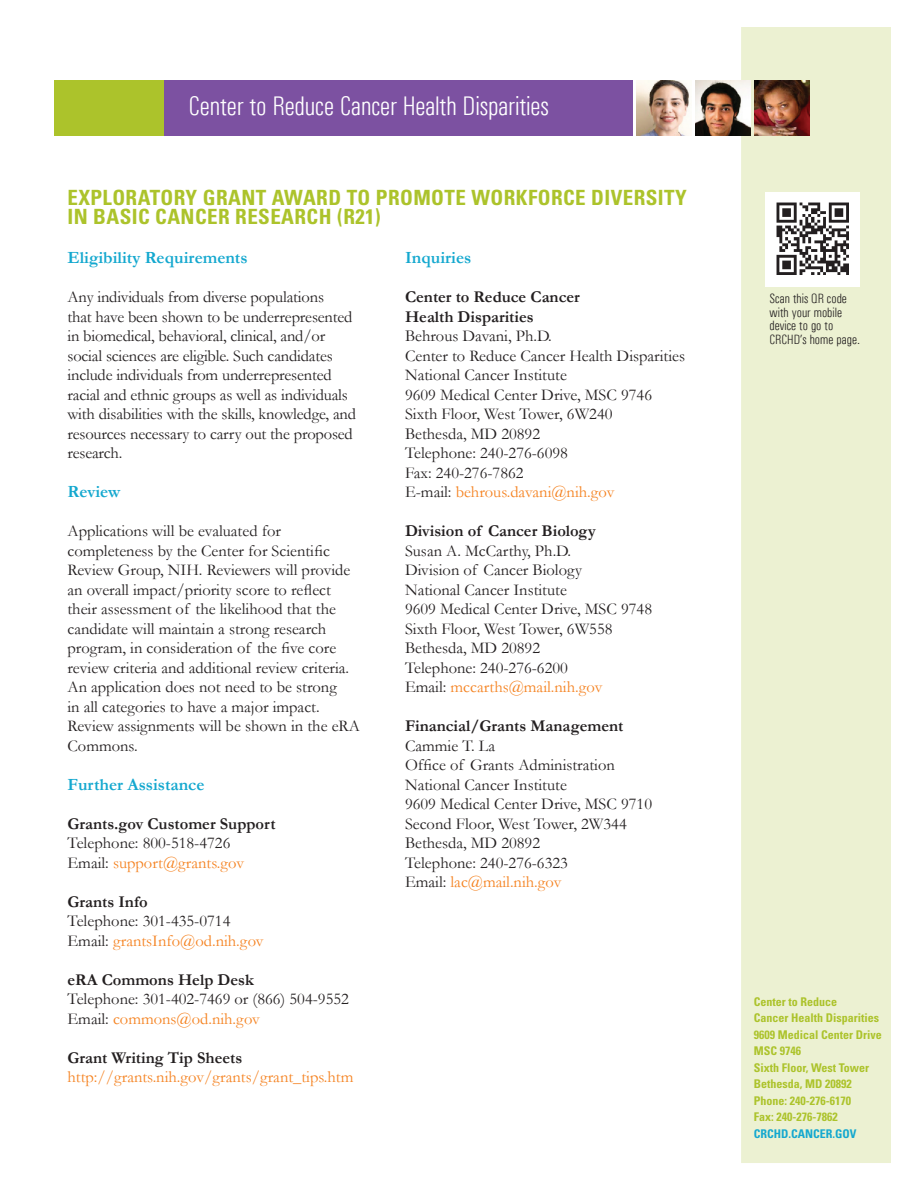
<style>
.page{position:relative;width:918px;height:1188px;background:#fff}
.page>*{position:absolute;margin:0;border:0;box-sizing:border-box;transform-origin:0 0}
.t1{font:300 condensed 27px "Univers";letter-spacing:-.005em;color:#fff}
.t2{font:700 condensed 21px/19.5px "Univers LT Std";letter-spacing:.02em;color:#acc32b}
.t3{font:700 17.25px "Garamond";color:#14a8cf}
.Body1{font:16.5px/19.5px "Garamond";color:#231f20}
.Body1_NoSpaceAfter{font:16.5px/19.5px "Garamond";color:#231f20}
.Body1_NoSpaceAfter-2{font:16.5px "Garamond";color:#f58220}
.Body1_NoSpaceAfter-3{font:700 16.5px/19.5px "Garamond";color:#231f20}
.t4{font:300 condensed 13.5px/13.5px "Univers";color:#231f20}
.t5{font:700 condensed 12px/16.5px "Univers LT Std";color:#acc32b}
.t6{font:700 condensed 12px "Univers LT Std";color:#14a8cf}
.s1{color:#231f20}
</style>
<div class="page">
<div style="left:155px;top:81px;width:478px;height:55px;background:#7c51a1"></div>
<div style="left:741px;top:27px;width:150px;height:1136px;background:#ecf1d2"></div>
<div style="left:54px;top:81px;width:109px;height:55px;background:#acc32b"></div>
<img style="left:755px;top:81px;width:55px;height:55px">
<img style="left:696px;top:81px;width:55px;height:55px">
<img style="left:637px;top:81px;width:53px;height:55px">
<img style="left:766px;top:192px;width:94px;height:94px">
<p class="t1" style="left:189px;top:90px;width:362px">Center to Reduce Cancer Health Disparities</p>
<h1 class="t2" style="left:68px;top:187px;width:621px">EXPLORATORY GRANT AWARD TO PROMOTE WORKFORCE DIVERSITY<br>IN BASIC CANCER RESEARCH (R21)</h1>
<h2 class="t3" style="left:68px;top:246px;width:182px">Eligibility Requirements</h2>
<p class="Body1" style="left:68px;top:287px;width:290px">Any individuals from diverse populations<br>that have been shown to be underrepresented in biomedical, behavioral, clinical, and/or social sciences are eligible. Such candidates include individuals from underrepresented racial and ethnic groups as well as individuals with disabilities with the skills, knowledge, and resources necessary to carry out the proposed research.</p>
<h2 class="t3" style="left:68px;top:480px;width:55px">Review</h2>
<p class="Body1" style="left:68px;top:521px;width:294px">Applications will be evaluated for completeness by the Center for Scientific Review Group, NIH. Reviewers will provide an overall impact/priority score to reflect their assessment of the likelihood that the candidate will maintain a strong research program, in consideration of the five core review criteria and additional review criteria.<br>An application does not need to be strong<br>in all categories to have a major impact.<br>Review assignments will be shown in the eRA Commons.</p>
<h2 class="t3" style="left:68px;top:773px;width:138px">Further Assistance</h2>
<p class="Body1_NoSpaceAfter-3" style="left:68px;top:814px;width:210px">Grants.gov Customer Support</p>
<p class="Body1_NoSpaceAfter" style="left:68px;top:833px;width:164px">Telephone: 800-518-4726</p>
<p class="Body1_NoSpaceAfter-2" style="left:68px;top:851px;width:178px"><span class="s1">Email:</span> support@grants.gov</p>
<p class="Body1_NoSpaceAfter-3" style="left:68px;top:892px;width:82px">Grants Info</p>
<p class="Body1_NoSpaceAfter" style="left:68px;top:911px;width:164px">Telephone: 301-435-0714</p>
<p class="Body1_NoSpaceAfter-2" style="left:68px;top:929px;width:198px"><span class="s1">Email:</span> grantsInfo@od.nih.gov</p>
<p class="Body1_NoSpaceAfter-3" style="left:68px;top:970px;width:188px">eRA Commons Help Desk</p>
<p class="Body1_NoSpaceAfter" style="left:68px;top:989px;width:283px">Telephone: 301-402-7469 or (866) 504-9552</p>
<p class="Body1_NoSpaceAfter-2" style="left:68px;top:1007px;width:194px"><span class="s1">Email:</span> commons@od.nih.gov</p>
<p class="Body1_NoSpaceAfter-3" style="left:68px;top:1048px;width:176px">Grant Writing Tip Sheets</p>
<p class="Body1_NoSpaceAfter-2" style="left:68px;top:1066px;width:287px">http://grants.nih.gov/grants/grant_tips.htm</p>
<h2 class="t3" style="left:405px;top:246px;width:68px">Inquiries</h2>
<p class="Body1_NoSpaceAfter-3" style="left:405px;top:287px;width:176px">Center to Reduce Cancer<br>Health Disparities</p>
<p class="Body1_NoSpaceAfter" style="left:405px;top:326px;width:148px">Behrous Davani, Ph.D.</p>
<p class="Body1_NoSpaceAfter" style="left:405px;top:345px;width:282px">Center to Reduce Cancer Health Disparities<br>National Cancer Institute</p>
<p class="Body1_NoSpaceAfter" style="left:405px;top:384px;width:249px">9609 Medical Center Drive, MSC 9746</p>
<p class="Body1_NoSpaceAfter" style="left:405px;top:404px;width:209px">Sixth Floor, West Tower, 6W240<br>Bethesda, MD 20892</p>
<p class="Body1_NoSpaceAfter" style="left:405px;top:443px;width:164px">Telephone: 240-276-6098</p>
<p class="Body1_NoSpaceAfter" style="left:405px;top:462px;width:120px">Fax: 240-276-7862</p>
<p class="Body1_NoSpaceAfter-2" style="left:405px;top:481px;width:211px"><span class="s1">E-mail:</span> behrous.davani@nih.gov</p>
<p class="Body1_NoSpaceAfter-3" style="left:405px;top:521px;width:192px">Division of Cancer Biology</p>
<p class="Body1_NoSpaceAfter" style="left:405px;top:540px;width:168px">Susan A. McCarthy, Ph.D.</p>
<p class="Body1_NoSpaceAfter" style="left:405px;top:560px;width:178px">Division of Cancer Biology</p>
<p class="Body1_NoSpaceAfter" style="left:405px;top:579px;width:163px">National Cancer Institute</p>
<p class="Body1_NoSpaceAfter" style="left:405px;top:599px;width:249px">9609 Medical Center Drive, MSC 9748</p>
<p class="Body1_NoSpaceAfter" style="left:405px;top:618px;width:209px">Sixth Floor, West Tower, 6W558<br>Bethesda, MD 20892</p>
<p class="Body1_NoSpaceAfter" style="left:405px;top:657px;width:164px">Telephone: 240-276-6200</p>
<p class="Body1_NoSpaceAfter-2" style="left:405px;top:676px;width:199px"><span class="s1">Email:</span> mccarths@mail.nih.gov</p>
<p class="Body1_NoSpaceAfter-3" style="left:405px;top:716px;width:220px">Financial/Grants Management</p>
<p class="Body1_NoSpaceAfter" style="left:405px;top:735px;width:92px">Cammie T. La</p>
<p class="Body1_NoSpaceAfter" style="left:405px;top:755px;width:211px">Office of Grants Administration</p>
<p class="Body1_NoSpaceAfter" style="left:405px;top:774px;width:163px">National Cancer Institute</p>
<p class="Body1_NoSpaceAfter" style="left:405px;top:794px;width:249px">9609 Medical Center Drive, MSC 9710</p>
<p class="Body1_NoSpaceAfter" style="left:405px;top:813px;width:223px">Second Floor, West Tower, 2W344<br>Bethesda, MD 20892</p>
<p class="Body1_NoSpaceAfter" style="left:405px;top:852px;width:164px">Telephone: 240-276-6323</p>
<p class="Body1_NoSpaceAfter-2" style="left:405px;top:871px;width:158px"><span class="s1">Email:</span> lac@mail.nih.gov</p>
<p class="t4" style="left:770px;top:292px;width:92px">Scan this QR code with your mobile device to go to<br>CRCHD’s home page.</p>
<p class="t5" style="left:754px;top:993px;width:127px">Center to Reduce<br>Cancer Health Disparities</p>
<p class="t5" style="left:754px;top:1026px;width:129px">9609 Medical Center Drive</p>
<p class="t5" style="left:754px;top:1042px;width:49px">MSC 9746</p>
<p class="t5" style="left:754px;top:1059px;width:117px">Sixth Floor, West Tower</p>
<p class="t5" style="left:754px;top:1075px;width:99px">Bethesda, MD 20892</p>
<p class="t5" style="left:754px;top:1092px;width:99px">Phone: 240-276-6170</p>
<p class="t5" style="left:754px;top:1108px;width:85px">Fax: 240-276-7862</p>
<p class="t6" style="left:754px;top:1126px;width:104px">CRCHD.CANCER.GOV</p>
</div>
